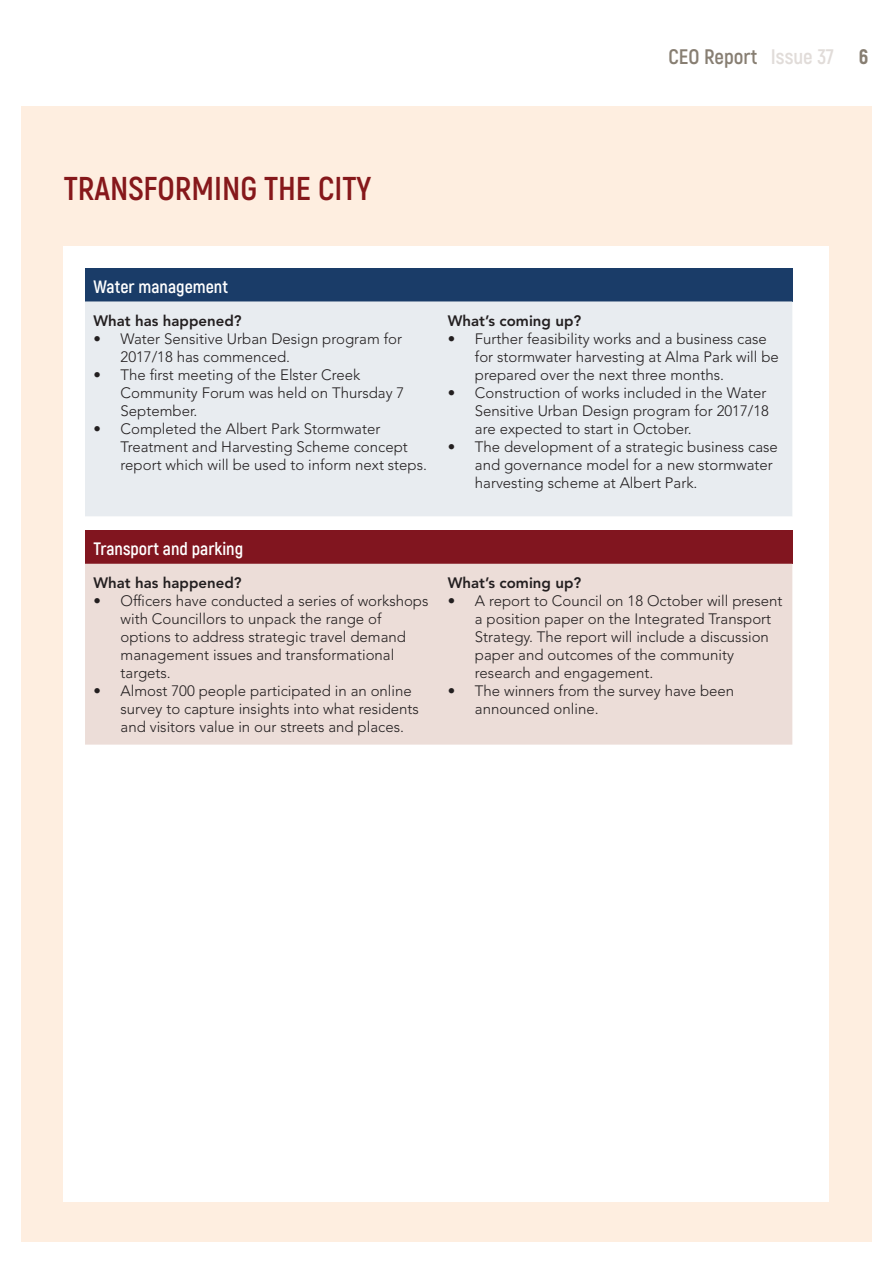
<style>
.page{position:relative;width:893px;height:1263px;background:#fff}
.page>*{position:absolute;margin:0;border:0;box-sizing:border-box;transform-origin:0 0}
.HEADING_3{font:700 33px "Akrobat";color:#86181b}
.t1{font:700 21px "Akrobat";color:#877e72}
.t2{font:700 18px "Akrobat";color:#fff}
.t3{font:300 15px/18px "Avenir LT Std";color:#231f20}
.t4{font:800 15px "Avenir LT Std";color:#231f20}
.s1{color:#e1dcd9}
.s2{font-weight:800}
</style>
<div class="page">
<div style="left:21px;top:106px;width:851px;height:1136px;background:#feeee0"></div>
<div style="left:64px;top:247px;width:765px;height:955px;background:#fff"></div>
<div style="left:85px;top:268px;width:707px;height:33px;background:#1a3c68"></div>
<div style="left:85px;top:301px;width:707px;height:215px;background:#e8ecf0"></div>
<div style="left:85px;top:530px;width:707px;height:34px;background:#81151f"></div>
<div style="left:85px;top:564px;width:707px;height:181px;background:#ecddd8"></div>
<h2 class="t1" style="left:668px;top:43px;width:201px">CEO Report <span class="s1">Issue 37</span> <span class="s2">6</span></h2>
<p class="HEADING_3" style="left:64px;top:168px;width:309px">TRANSFORMING THE CITY</p>
<p class="t2" style="left:94px;top:275px;width:136px">Water management</p>
<p class="t4" style="left:94px;top:311px;width:150px">What has happened?</p>
<p class="t3" style="left:121px;top:329px;width:283px;text-indent:-27px">• Water Sensitive Urban Design program for<br>2017/18 has commenced.</p>
<p class="t3" style="left:121px;top:365px;width:285px;text-indent:-27px">• The first meeting of the Elster Creek<br>Community Forum was held on Thursday 7<br>September.</p>
<p class="t3" style="left:121px;top:419px;width:308px;text-indent:-27px">• Completed the Albert Park Stormwater<br>Treatment and Harvesting Scheme concept report which will be used to inform next steps.</p>
<p class="t4" style="left:448px;top:311px;width:135px">What’s coming up?</p>
<p class="t3" style="left:475px;top:329px;width:305px;text-indent:-27px">• Further feasibility works and a business case for stormwater harvesting at Alma Park will be prepared over the next three months.</p>
<p class="t3" style="left:475px;top:383px;width:296px;text-indent:-27px">• Construction of works included in the Water<br>Sensitive Urban Design program for 2017/18 are expected to start in October.</p>
<p class="t3" style="left:475px;top:437px;width:304px;text-indent:-27px">• The development of a strategic business case and governance model for a new stormwater harvesting scheme at Albert Park.</p>
<p class="t2" style="left:94px;top:538px;width:151px">Transport and parking</p>
<p class="t4" style="left:94px;top:574px;width:150px">What has happened?</p>
<p class="t3" style="left:121px;top:592px;width:309px;text-indent:-27px">• Officers have conducted a series of workshops with Councillors to unpack the range of options to address strategic travel demand management issues and transformational targets.</p>
<p class="t3" style="left:121px;top:682px;width:300px;text-indent:-27px">• Almost 700 people participated in an online survey to capture insights into what residents and visitors value in our streets and places.</p>
<p class="t4" style="left:448px;top:574px;width:135px">What’s coming up?</p>
<p class="t3" style="left:475px;top:592px;width:309px;text-indent:-27px">• A report to Council on 18 October will present a position paper on the Integrated Transport Strategy. The report will include a discussion paper and outcomes of the community research and engagement.</p>
<p class="t3" style="left:475px;top:682px;width:261px;text-indent:-27px">• The winners from the survey have been announced online.</p>
</div>
